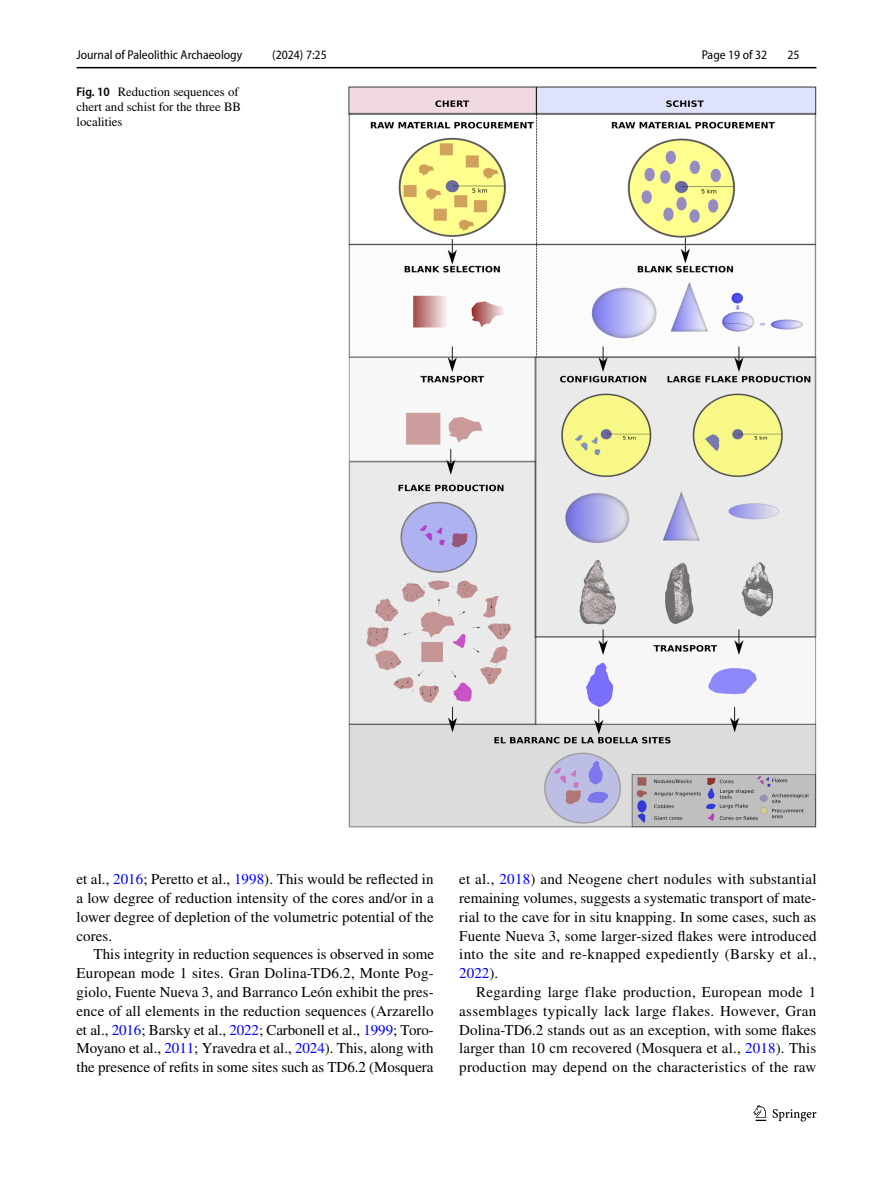
<style>
.page{position:relative;width:893px;height:1187px;background:#fff}
.page>*{position:absolute;margin:0;border:0;box-sizing:border-box;transform-origin:0 0}
.t1{font:15px/18.8px "STIX";letter-spacing:.005em;color:#000;text-align:justify}
.t2{font:12.75px/15px "STIX";color:#000}
.t3{font:semi-condensed 12.75px "Myriad Pro";color:#000}
.s1{font-family:"Myriad Pro";font-weight:600;font-stretch:semi-condensed}
.s2{color:#00f}
</style>
<div class="page">
<hr style="left:77px;top:67px;width:739px;height:1px;background:#000">
<svg style="left:753px;top:1105px;width:13px;height:15px"></svg>
<svg style="left:773px;top:1109px;width:43px;height:12px"></svg>
<img style="left:349px;top:87px;width:467px;height:740px">
<p class="t3" style="left:77px;top:48px;width:167px">Journal of Paleolithic Archaeology</p>
<p class="t3" style="left:272px;top:48px;width:56px">(2024) 7:25</p>
<p class="t3" style="left:702px;top:48px;width:67px">Page 19 of 32</p>
<p class="t3" style="left:787px;top:48px;width:14px">25</p>
<p class="t2" style="left:77px;top:85px;width:166px"><span class="s1">Fig. 10</span> Reduction sequences of chert and schist for the three BB localities</p>
<p class="t1" style="left:77px;top:871px;width:359px">et al., <span class="s2">2016</span>; Peretto et al., <span class="s2">1998</span>). This would be reflected in a low degree of reduction intensity of the cores and/or in a lower degree of depletion of the volumetric potential of the cores.</p>
<p class="t1" style="left:77px;top:946px;width:359px;text-indent:17px">This integrity in reduction sequences is observed in some European mode 1 sites. Gran Dolina-TD6.2, Monte Pog&shy;giolo, Fuente Nueva 3, and Barranco León exhibit the pres&shy;ence of all elements in the reduction sequences (Arzarello et al., <span class="s2">2016</span>; Barsky et al., <span class="s2">2022</span>; Carbonell et al., <span class="s2">1999</span>; Toro-Moyano et al., <span class="s2">2011</span>; Yravedra et al., <span class="s2">2024</span>). This, along with the presence of refits in some sites such as TD6.2 (Mosquera</p>
<p class="t1" style="left:459px;top:871px;width:359px">et al., <span class="s2">2018</span>) and Neogene chert nodules with substantial remaining volumes, suggests a systematic transport of mate&shy;rial to the cave for in situ knapping. In some cases, such as Fuente Nueva 3, some larger-sized flakes were introduced into the site and re-knapped expediently (Barsky et al., <span class="s2">2022</span>).</p>
<p class="t1" style="left:459px;top:983px;width:359px;text-indent:17px">Regarding large flake production, European mode 1 assemblages typically lack large flakes. However, Gran Dolina-TD6.2 stands out as an exception, with some flakes larger than 10 cm recovered (Mosquera et al., <span class="s2">2018</span>). This production may depend on the characteristics of the raw</p>
</div>
